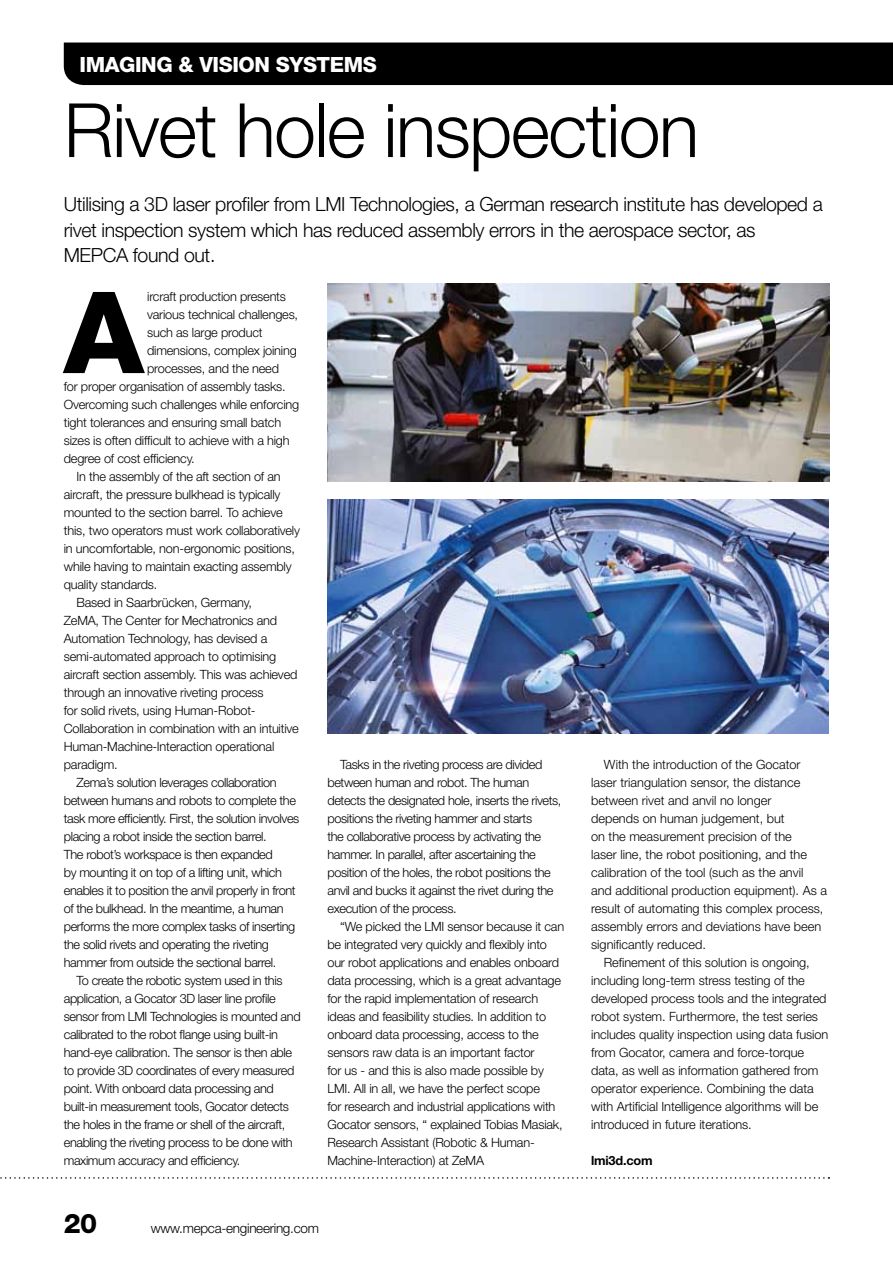
<style>
.page{position:relative;width:893px;height:1263px;background:#fff}
.page>*{position:absolute;margin:0;border:0;box-sizing:border-box;transform-origin:0 0}
.t1{font:800 113.55px "Helvetica Neue CE";color:#000}
.t2{font:300 75px "Helvetica Neue CE";letter-spacing:-.02em;color:#000}
.t3{font:800 27px "Helvetica Neue CE";color:#000}
.t4{font:800 21px "Helvetica Neue CE";letter-spacing:-.02em;color:#fff}
.t5{font:300 19.5px/25.5px "Helvetica Neue CE";letter-spacing:-.02em;color:#000}
.t6{font:300 13.5px "Helvetica Neue CE";letter-spacing:-.02em;color:#000}
.t7{font:300 12.75px/18px "Helvetica Neue CE";letter-spacing:-.015em;color:#000}
.t8{font:700 12.75px "Helvetica Neue";letter-spacing:-.015em;color:#000}
</style>
<div class="page">
<svg style="left:0;top:1177px;width:829px;height:2px"></svg>
<div style="left:64px;top:43px;width:829px;height:42px;background:#000"></div>
<img style="left:327px;top:499px;width:501px;height:234px">
<img style="left:327px;top:283px;width:502px;height:198px">
<h3 class="t4" style="left:80px;top:51px;width:299px">IMAGING &amp; VISION SYSTEMS</h3>
<h2 class="t2" style="left:64px;top:85px;width:637px">Rivet hole inspection</h2>
<h3 class="t5" style="left:64px;top:191px;width:761px">Utilising a 3D laser profiler from LMI Technologies, a German research institute has developed a rivet inspection system which has reduced assembly errors in the aerospace sector, as<br>MEPCA found out.</h3>
<h1 class="t1" style="left:64px;top:263px;width:81px">A</h1>
<p class="t7" style="left:147px;top:287px;width:140px">ircraft production presents</p>
<p class="t7" style="left:147px;top:305px;width:152px">various technical challenges,</p>
<p class="t7" style="left:147px;top:323px;width:117px">such as large product</p>
<p class="t7" style="left:147px;top:341px;width:151px">dimensions, complex joining</p>
<p class="t7" style="left:147px;top:359px;width:133px">processes, and the need</p>
<p class="t7" style="left:64px;top:377px;width:223px">for proper organisation of assembly tasks.</p>
<p class="t7" style="left:64px;top:395px;width:237px">Overcoming such challenges while enforcing</p>
<p class="t7" style="left:64px;top:413px;width:219px">tight tolerances and ensuring small batch</p>
<p class="t7" style="left:64px;top:431px;width:227px">sizes is often difficult to achieve with a high</p>
<p class="t7" style="left:64px;top:449px;width:133px">degree of cost efficiency.</p>
<p class="t7" style="left:77px;top:467px;width:206px">In the assembly of the aft section of an</p>
<p class="t7" style="left:64px;top:485px;width:218px">aircraft, the pressure bulkhead is typically</p>
<p class="t7" style="left:64px;top:503px;width:220px">mounted to the section barrel. To achieve</p>
<p class="t7" style="left:64px;top:522px;width:238px">this, two operators must work collaboratively</p>
<p class="t7" style="left:64px;top:540px;width:233px">in uncomfortable, non-ergonomic positions,</p>
<p class="t7" style="left:64px;top:558px;width:229px">while having to maintain exacting assembly</p>
<p class="t7" style="left:64px;top:576px;width:95px">quality standards.</p>
<p class="t7" style="left:77px;top:594px;width:177px">Based in Saarbrücken, Germany,</p>
<p class="t7" style="left:64px;top:612px;width:215px">ZeMA, The Center for Mechatronics and</p>
<p class="t7" style="left:64px;top:630px;width:205px">Automation Technology, has devised a</p>
<p class="t7" style="left:64px;top:648px;width:214px">semi-automated approach to optimising</p>
<p class="t7" style="left:64px;top:666px;width:235px">aircraft section assembly. This was achieved</p>
<p class="t7" style="left:64px;top:684px;width:201px">through an innovative riveting process</p>
<p class="t7" style="left:64px;top:702px;width:193px">for solid rivets, using Human-Robot-</p>
<p class="t7" style="left:64px;top:720px;width:237px">Collaboration in combination with an intuitive</p>
<p class="t7" style="left:64px;top:738px;width:212px">Human-Machine-Interaction operational</p>
<p class="t7" style="left:64px;top:756px;width:55px">paradigm.</p>
<p class="t7" style="left:77px;top:774px;width:202px">Zema’s solution leverages collaboration</p>
<p class="t7" style="left:64px;top:792px;width:234px">between humans and robots to complete the</p>
<p class="t7" style="left:64px;top:810px;width:237px">task more efficiently. First, the solution involves</p>
<p class="t7" style="left:64px;top:828px;width:205px">placing a robot inside the section barrel.</p>
<p class="t7" style="left:64px;top:846px;width:211px">The robot’s workspace is then expanded</p>
<p class="t7" style="left:64px;top:864px;width:220px">by mounting it on top of a lifting unit, which</p>
<p class="t7" style="left:64px;top:882px;width:233px">enables it to position the anvil properly in front</p>
<p class="t7" style="left:64px;top:900px;width:221px">of the bulkhead. In the meantime, a human</p>
<p class="t7" style="left:64px;top:918px;width:233px">performs the more complex tasks of inserting</p>
<p class="t7" style="left:64px;top:936px;width:207px">the solid rivets and operating the riveting</p>
<p class="t7" style="left:64px;top:954px;width:214px">hammer from outside the sectional barrel.</p>
<p class="t7" style="left:77px;top:972px;width:207px">To create the robotic system used in this</p>
<p class="t7" style="left:64px;top:990px;width:213px">application, a Gocator 3D laser line profile</p>
<p class="t7" style="left:64px;top:1008px;width:238px">sensor from LMI Technologies is mounted and</p>
<p class="t7" style="left:64px;top:1026px;width:216px">calibrated to the robot flange using built-in</p>
<p class="t7" style="left:64px;top:1044px;width:230px">hand-eye calibration. The sensor is then able</p>
<p class="t7" style="left:64px;top:1062px;width:232px">to provide 3D coordinates of every measured</p>
<p class="t7" style="left:64px;top:1080px;width:212px">point. With onboard data processing and</p>
<p class="t7" style="left:64px;top:1098px;width:227px">built-in measurement tools, Gocator detects</p>
<p class="t7" style="left:64px;top:1116px;width:223px">the holes in the frame or shell of the aircraft,</p>
<p class="t7" style="left:64px;top:1134px;width:231px">enabling the riveting process to be done with</p>
<p class="t7" style="left:64px;top:1152px;width:178px">maximum accuracy and efficiency.</p>
<p class="t7" style="left:327px;top:756px;width:235px;text-indent:13px">Tasks in the riveting process are divided between human and robot. The human detects the designated hole, inserts the rivets, positions the riveting hammer and starts<br>the collaborative process by activating the hammer. In parallel, after ascertaining the position of the holes, the robot positions the anvil and bucks it against the rivet during the execution of the process.</p>
<p class="t7" style="left:327px;top:918px;width:238px;text-indent:13px">“We picked the LMI sensor because it can be integrated very quickly and flexibly into our robot applications and enables onboard data processing, which is a great advantage for the rapid implementation of research ideas and feasibility studies. In addition to onboard data processing, access to the sensors raw data is an important factor<br>for us - and this is also made possible by LMI. All in all, we have the perfect scope<br>for research and industrial applications with Gocator sensors, “ explained Tobias Masiak, Research Assistant (Robotic &amp; Human-Machine-Interaction) at ZeMA</p>
<h3 class="t3" style="left:64px;top:1207px;width:35px">20</h3>
<p class="t6" style="left:151px;top:1220px;width:170px">www.mepca-engineering.com</p>
<p class="t7" style="left:591px;top:756px;width:237px;text-indent:13px">With the introduction of the Gocator laser triangulation sensor, the distance between rivet and anvil no longer<br>depends on human judgement, but<br>on the measurement precision of the<br>laser line, the robot positioning, and the calibration of the tool (such as the anvil and additional production equipment). As a result of automating this complex process, assembly errors and deviations have been significantly reduced.</p>
<p class="t7" style="left:591px;top:954px;width:239px;text-indent:13px">Refinement of this solution is ongoing, including long-term stress testing of the developed process tools and the integrated robot system. Furthermore, the test series includes quality inspection using data fusion from Gocator, camera and force-torque data, as well as information gathered from operator experience. Combining the data with Artificial Intelligence algorithms will be introduced in future iterations.</p>
<p class="t8" style="left:591px;top:1153px;width:63px">lmi3d.com</p>
</div>
